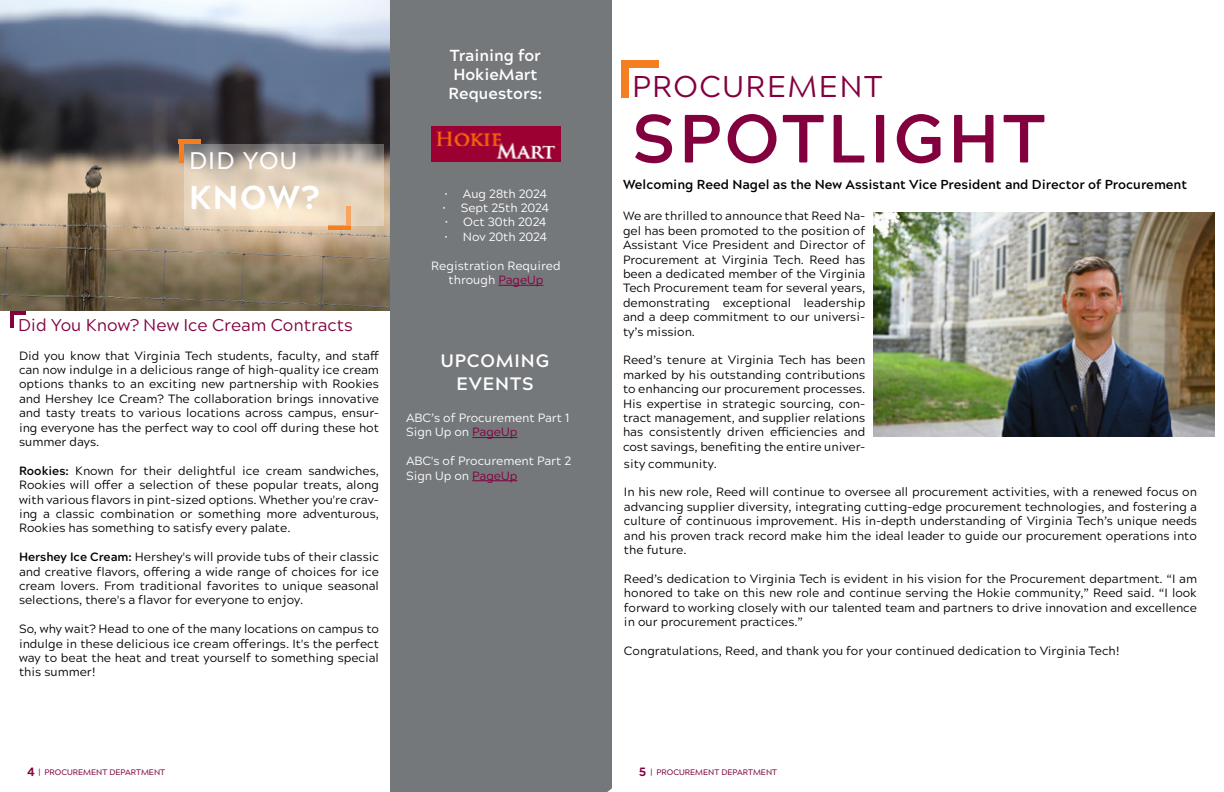
<style>
.page{position:relative;width:1224px;height:792px;background:#fff}
.page>*{position:absolute;margin:0;border:0;box-sizing:border-box;transform-origin:0 0}
.t1{font:700 68px "Acherus Grotesque";letter-spacing:.05em;color:#83003f}
.t2{font:800 33px "Acherus Grotesque";color:#fff}
.t3{font:30px "Acherus Grotesque";letter-spacing:.05em;color:#83003f}
.t4{font:500 24px "Acherus Grotesque";letter-spacing:.045em;color:#fff}
.t5{font:700 18px/23px "Acherus Grotesque";letter-spacing:.05em;color:#fff;text-align:center}
.t6{font:17px "Acherus Grotesque";color:#83003f}
.t7{font:700 16px/19.2px "Acherus Grotesque";color:#fff}
.t8{font:700 13px "Acherus Grotesque";color:#000}
.t9{font:12px/14.4px "Acherus Grotesque";color:#000;text-align:justify}
.t10{font:12px/14.4px "Acherus Grotesque";color:#fff}
.t11{font:500 8px "Acherus Grotesque";color:#83003f}
.s1{font-weight:700}
.s2{color:#83003f}
.s3{font-weight:800;font-size:12px}
</style>
<div class="page">
<img style="left:0;top:0;width:390px;height:310px">
<div style="left:329px;top:225px;width:22px;height:5px;background:#f57e20"></div>
<hr style="left:179px;top:139px;width:4px;height:24px;background:#f57e20">
<div style="left:179px;top:139px;width:22px;height:5px;background:#f57e20"></div>
<svg style="left:184px;top:144px;width:200px;height:82px"></svg>
<div style="left:390px;top:0;width:222px;height:792px;background:#75787b"></div>
<hr style="left:498px;top:285px;width:45px;height:1px;background:#83003f">
<img style="left:432px;top:126px;width:128px;height:36px">
<hr style="left:472px;top:437px;width:45px;height:1px;background:#83003f">
<hr style="left:472px;top:480px;width:45px;height:1px;background:#83003f">
<div style="left:621px;top:60px;width:8px;height:38px;background:#f57e20"></div>
<div style="left:621px;top:60px;width:38px;height:8px;background:#f57e20"></div>
<hr style="left:10px;top:311px;width:3px;height:17px;background:#83003f">
<hr style="left:10px;top:311px;width:16px;height:3px;background:#83003f">
<img style="left:873px;top:212px;width:342px;height:225px">
<h3 class="t4" style="left:189px;top:141px;width:110px">DID YOU</h3>
<h2 class="t2" style="left:189px;top:169px;width:132px">KNOW?</h2>
<h3 class="t6" style="left:18px;top:310px;width:336px">Did You Know? New Ice Cream Contracts</h3>
<p class="t9" style="left:19px;top:348px;width:362px">Did you know that Virginia Tech students, faculty, and staff can now indulge in a delicious range of high-quality ice cream options thanks to an exciting new partnership with Rookies and Hershey Ice Cream? The collaboration brings innovative and tasty treats to various locations across campus, ensur&shy;ing everyone has the perfect way to cool off during these hot summer days.</p>
<p class="t9" style="left:19px;top:463px;width:362px"><span class="s1">Rookies:</span> Known for their delightful ice cream sandwiches, Rookies will offer a selection of these popular treats, along with various flavors in pint-sized options. Whether you're crav&shy;ing a classic combination or something more adventurous, Rookies has something to satisfy every palate.</p>
<p class="t9" style="left:19px;top:549px;width:362px"><span class="s1">Hershey Ice Cream:</span> Hershey's will provide tubs of their classic and creative flavors, offering a wide range of choices for ice cream lovers. From traditional favorites to unique seasonal selections, there's a flavor for everyone to enjoy.</p>
<p class="t9" style="left:19px;top:621px;width:362px">So, why wait? Head to one of the many locations on campus to indulge in these delicious ice cream offerings. It's the perfect way to beat the heat and treat yourself to something special this summer!</p>
<h3 class="t7" style="left:449px;top:45px;width:95px">Training for<br>HokieMart<br>Requestors:</h3>
<p class="t10" style="left:445px;top:186px;width:104px">• Aug 28th 2024</p>
<p class="t10" style="left:443px;top:200px;width:108px">• Sept 25th 2024</p>
<p class="t10" style="left:445px;top:214px;width:103px">• Oct 30th 2024</p>
<p class="t10" style="left:445px;top:229px;width:104px">• Nov 20th 2024</p>
<p class="t10" style="left:431px;top:258px;width:131px;text-align:center">Registration Required through <span class="s2">PageUp</span></p>
<h3 class="t5" style="left:441px;top:349px;width:110px">UPCOMING<br>EVENTS</h3>
<p class="t10" style="left:406px;top:410px;width:165px">ABC’s of Procurement Part 1<br>Sign Up on <span class="s2">PageUp</span></p>
<p class="t10" style="left:406px;top:453px;width:167px">ABC's of Procurement Part 2<br>Sign Up on <span class="s2">PageUp</span></p>
<h3 class="t3" style="left:632px;top:61px;width:252px">PROCUREMENT</h3>
<h1 class="t1" style="left:632px;top:81px;width:415px">SPOTLIGHT</h1>
<p class="t8" style="left:623px;top:174px;width:566px">Welcoming Reed Nagel as the New Assistant Vice President and Director of Procurement</p>
<p class="t9" style="left:623px;top:208px;width:244px">We are thrilled to announce that Reed Na&shy;gel has been promoted to the position of Assistant Vice President and Director of Procurement at Virginia Tech. Reed has been a dedicated member of the Virginia Tech Procurement team for several years, demonstrating exceptional leadership and a deep commitment to our universi&shy;ty’s mission.</p>
<p class="t9" style="left:623px;top:352px;width:244px">Reed’s tenure at Virginia Tech has been marked by his outstanding contributions to enhancing our procurement processes.<br>His expertise in strategic sourcing, con&shy;tract management, and supplier relations has consistently driven efficiencies and cost savings, benefiting the entire univer-</p>
<p class="t9" style="left:624px;top:456px;width:94px">sity community.</p>
<p class="t9" style="left:624px;top:484px;width:575px">In his new role, Reed will continue to oversee all procurement activities, with a renewed focus on advancing supplier diversity, integrating cutting-edge procurement technologies, and fostering a culture of continuous improvement. His in-depth understanding of Virginia Tech’s unique needs and his proven track record make him the ideal leader to guide our procurement operations into the future.</p>
<p class="t9" style="left:624px;top:571px;width:575px">Reed’s dedication to Virginia Tech is evident in his vision for the Procurement department. “I am honored to take on this new role and continue serving the Hokie community,” Reed said. “I look forward to working closely with our talented team and partners to drive innovation and excellence in our procurement practices.”</p>
<p class="t9" style="left:624px;top:643px;width:497px">Congratulations, Reed, and thank you for your continued dedication to Virginia Tech!</p>
<p class="t11" style="left:27px;top:765px;width:140px"><span class="s3">4</span> | PROCUREMENT DEPARTMENT</p>
<p class="t11" style="left:639px;top:765px;width:140px"><span class="s3">5</span> | PROCUREMENT DEPARTMENT</p>
</div>
